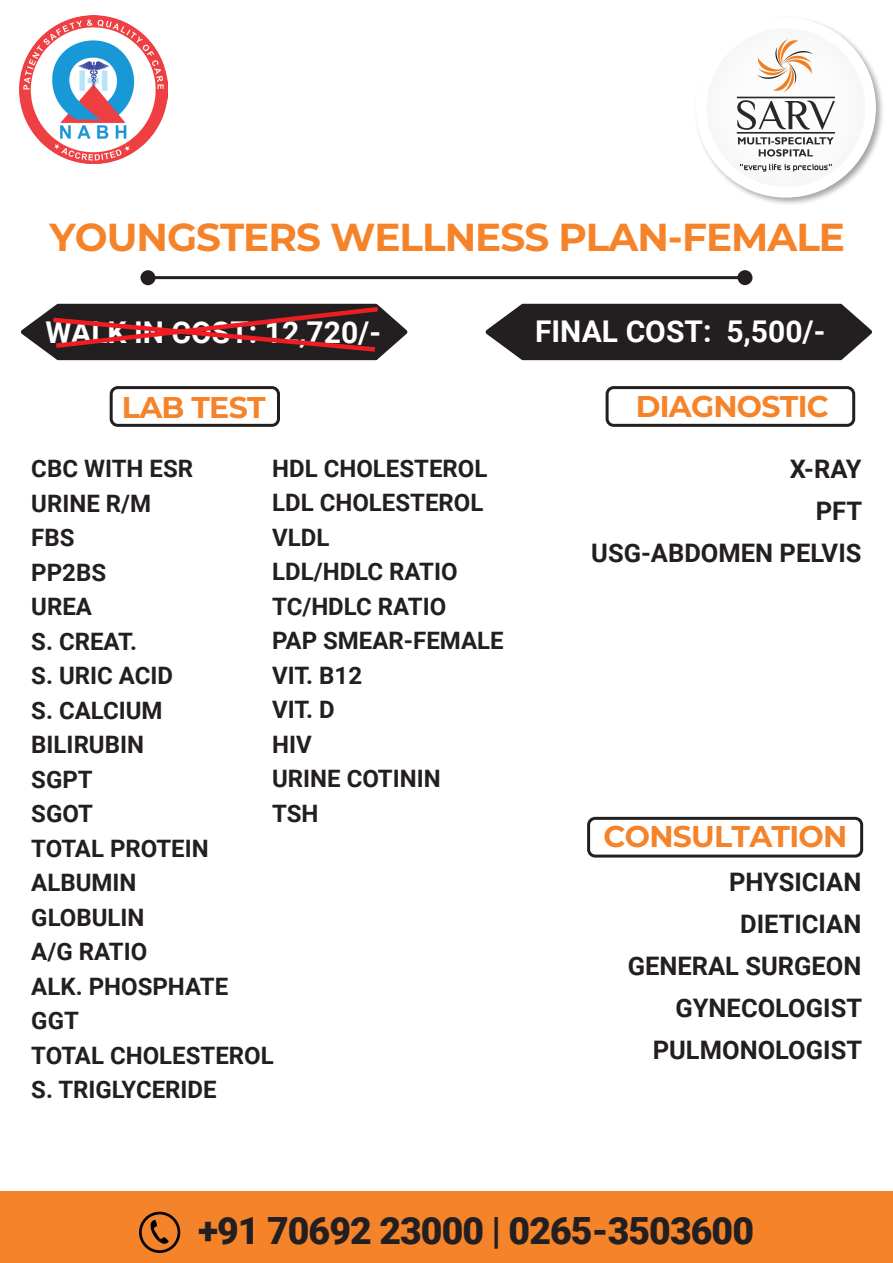
<style>
.page{position:relative;width:893px;height:1263px;background:#fff}
.page>*{position:absolute;margin:0;border:0;box-sizing:border-box;transform-origin:0 0}
.t1{font:700 39px "Montserrat";letter-spacing:-.025em;color:#f5832a}
.t2{font:900 37.5px "Roboto";letter-spacing:-.025em;color:#231f20}
.t3{font:700 30px "Roboto";color:#fff}
.t4{font:700 30px "Montserrat";letter-spacing:-.025em;color:#f5832a}
.t5{font:700 25.5px/42px "Roboto";color:#231f20;text-align:right}
.t6{font:700 24px/34.5px "Roboto";color:#231f20}
</style>
<div class="page">
<div style="left:587px;top:817px;width:276px;height:40px;border:3px solid #231f20;border-radius:7px"></div>
<img style="left:697px;top:21px;width:186px;height:183px">
<div style="left:696px;top:17px;width:180px;height:181px;background:#fff;border-radius:50%"></div>
<img style="left:706px;top:28px;width:159px;height:159px;border-radius:79px">
<svg style="left:757px;top:37px;width:56px;height:57px"></svg>
<svg style="left:737px;top:100px;width:98px;height:30px"></svg>
<hr style="left:737px;top:97px;width:98px;height:1px;background:#2a2928">
<hr style="left:737px;top:132px;width:98px;height:2px;background:#2a2928">
<svg style="left:738px;top:137px;width:96px;height:20px"></svg>
<svg style="left:740px;top:164px;width:92px;height:8px"></svg>
<img style="left:20px;top:15px;width:148px;height:148px">
<hr style="left:150px;top:276px;width:592px;height:3px;background:#231f20">
<div style="left:140px;top:270px;width:16px;height:15px;background:#231f20;border-radius:50%"></div>
<div style="left:737px;top:270px;width:16px;height:15px;background:#231f20;border-radius:50%"></div>
<svg style="left:485px;top:304px;width:387px;height:56px;background:#353132"></svg>
<svg style="left:21px;top:304px;width:387px;height:56px;background:#4f3133"></svg>
<div style="left:110px;top:386px;width:170px;height:41px;border:3px solid #231f20;border-radius:7px"></div>
<div style="left:0;top:1192px;width:893px;height:71px;background:#f5832a"></div>
<div style="left:606px;top:386px;width:249px;height:41px;border:3px solid #231f20;border-radius:7px"></div>
<svg style="left:139px;top:1211px;width:42px;height:42px"></svg>
<h1 class="t1" style="left:49px;top:212px;width:797px">YOUNGSTERS WELLNESS PLAN-FEMALE</h1>
<p class="t3" style="left:46px;top:311px;width:337px">WALK IN COST: 12,720/-</p>
<p class="t3" style="left:535px;top:310px;width:292px">FINAL COST: 5,500/-</p>
<p class="t4" style="left:122px;top:388px;width:145px">LAB TEST</p>
<p class="t4" style="left:636px;top:386px;width:195px">DIAGNOSTIC</p>
<p class="t6" style="left:31px;top:450px;width:244px">CBC WITH ESR<br>URINE R/M<br>FBS<br>PP2BS<br>UREA<br>S. CREAT.<br>S. URIC ACID<br>S. CALCIUM<br>BILIRUBIN<br>SGPT<br>SGOT<br>TOTAL PROTEIN<br>ALBUMIN<br>GLOBULIN<br>A/G RATIO<br>ALK. PHOSPHATE<br>GGT<br>TOTAL CHOLESTEROL<br>S. TRIGLYCERIDE</p>
<p class="t6" style="left:272px;top:450px;width:233px">HDL CHOLESTEROL<br>LDL CHOLESTEROL<br>VLDL<br>LDL/HDLC RATIO<br>TC/HDLC RATIO<br>PAP SMEAR-FEMALE<br>VIT. B12<br>VIT. D<br>HIV<br>URINE COTININ<br>TSH</p>
<p class="t5" style="left:591px;top:447px;width:272px">X-RAY<br>PFT<br>USG-ABDOMEN PELVIS</p>
<p class="t4" style="left:604px;top:817px;width:245px">CONSULTATION</p>
<p class="t5" style="left:628px;top:860px;width:236px">PHYSICIAN<br>DIETICIAN<br>GENERAL SURGEON<br>GYNECOLOGIST<br>PULMONOLOGIST</p>
<h2 class="t2" style="left:198px;top:1204px;width:558px">+91 70692 23000 | 0265-3503600</h2>
</div>
